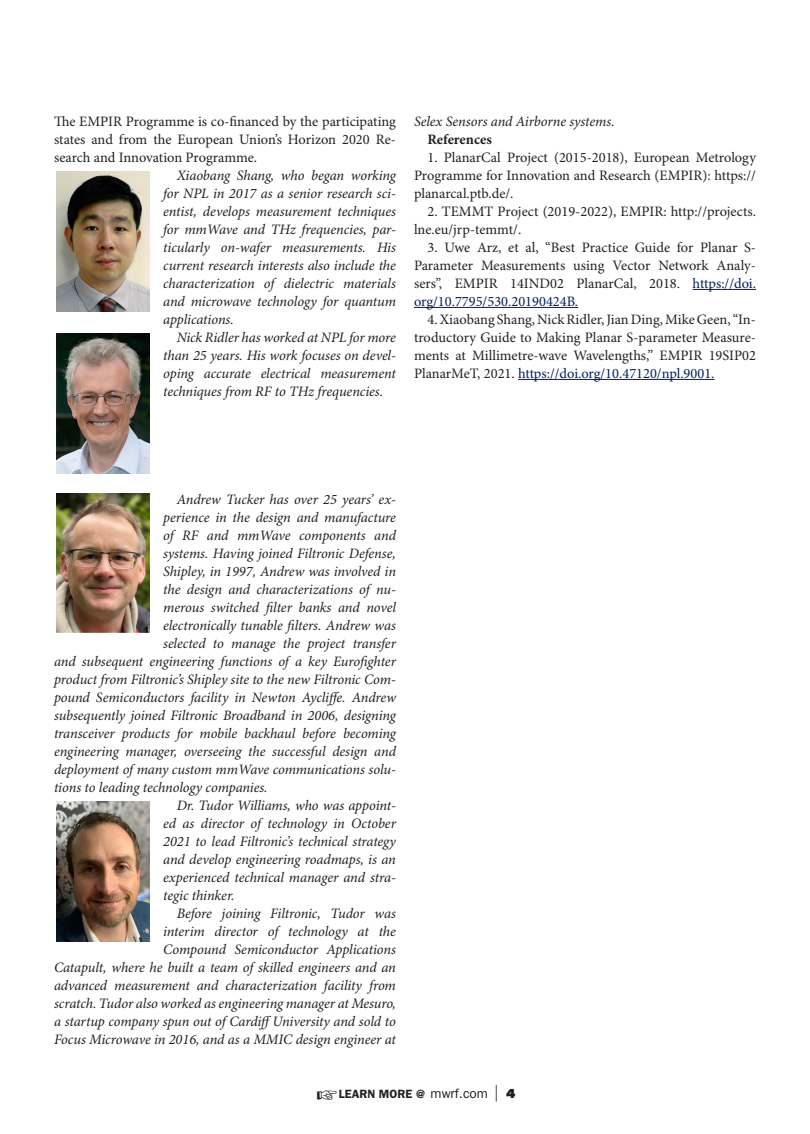
<style>
.page{position:relative;width:810px;height:1134px;background:#fff}
.page>*{position:absolute;margin:0;border:0;box-sizing:border-box;transform-origin:0 0}
.t1{font:italic 14.4px/18px "Minion Pro";letter-spacing:-.01em;color:#231f20;text-align:justify}
.t2{font:14.4px/18px "Minion Pro";color:#231f20;text-align:justify}
.t3{font:700 14.4px "Minion Pro";letter-spacing:-.005em;color:#231f20}
.t4{font:600 12px "ITC Franklin Gothic Std";color:#231f20}
.s1{color:#002060}
.s2{font-weight:400;font-size:13.5px}
.s3{font-family:"Futura Std";font-weight:300;font-size:16.5px}
.s4{font-family:"Futura Std";font-weight:800}
</style>
<div class="page">
<hr style="left:693px;top:289px;width:63px;height:1px;background:#00f">
<hr style="left:414px;top:307px;width:164px;height:1px;background:#00f">
<hr style="left:518px;top:379px;width:197px;height:1px;background:#00f">
<img style="left:56px;top:172px;width:93px;height:139px">
<img style="left:56px;top:334px;width:93px;height:139px">
<img style="left:56px;top:493px;width:93px;height:140px">
<img style="left:56px;top:802px;width:93px;height:139px">
<p class="t2" style="left:54px;top:113px;width:344px">The EMPIR Programme is co-financed by the participating states and from the European Union’s Horizon 2020 Re&shy;search and Innovation Programme.</p>
<p class="t1" style="left:163px;top:167px;width:234px;text-indent:14px">Xiaobang Shang, who began working for NPL in 2017 as a senior research sci&shy;entist, develops measurement techniques for mmWave and THz frequencies, par&shy;ticularly on-wafer measurements. His current research interests also include the characterization of dielectric materials and microwave technology for quantum applications.</p>
<p class="t1" style="left:163px;top:329px;width:234px;text-indent:14px">Nick Ridler has worked at NPL for more than 25 years. His work focuses on devel&shy;oping accurate electrical measurement techniques from RF to THz frequencies.</p>
<p class="t1" style="left:414px;top:113px;width:202px">Selex Sensors and Airborne systems.</p>
<p class="t3" style="left:428px;top:131px;width:66px">References</p>
<p class="t2" style="left:414px;top:149px;width:344px;text-indent:14px">1. PlanarCal Project (2015-2018), European Metrology Programme for Innovation and Research (EMPIR): https:// planarcal.ptb.de/.</p>
<p class="t2" style="left:414px;top:203px;width:343px;text-indent:14px">2. TEMMT Project (2019-2022), EMPIR: http://projects. lne.eu/jrp-temmt/.</p>
<p class="t2" style="left:414px;top:239px;width:344px;text-indent:14px">3. Uwe Arz, et al, “Best Practice Guide for Planar S-Parameter Measurements using Vector Network Analy&shy;sers”, EMPIR 14IND02 PlanarCal, 2018. <span class="s1">https://doi. org/10.7795/530.20190424B.</span></p>
<p class="t2" style="left:414px;top:311px;width:344px;text-indent:14px">4. Xiaobang Shang, Nick Ridler, Jian Ding, Mike Geen, “In&shy;troductory Guide to Making Planar S-parameter Measure&shy;ments at Millimetre-wave Wavelengths,” EMPIR 19SIP02<br>PlanarMeT, 2021. <span class="s1">https://doi.org/10.47120/npl.9001.</span></p>
<p class="t1" style="left:177px;top:491px;width:221px">Andrew Tucker has over 25 years’ ex-</p>
<p class="t1" style="left:163px;top:509px;width:234px">perience in the design and manufacture</p>
<p class="t1" style="left:163px;top:527px;width:234px">of RF and mmWave components and</p>
<p class="t1" style="left:163px;top:545px;width:234px">systems. Having joined Filtronic Defense,</p>
<p class="t1" style="left:163px;top:563px;width:234px">Shipley, in 1997, Andrew was involved in</p>
<p class="t1" style="left:163px;top:581px;width:234px">the design and characterizations of nu-</p>
<p class="t1" style="left:163px;top:599px;width:234px">merous switched filter banks and novel</p>
<p class="t1" style="left:163px;top:617px;width:234px">electronically tunable filters. Andrew was</p>
<p class="t1" style="left:163px;top:635px;width:234px">selected to manage the project transfer</p>
<p class="t1" style="left:54px;top:653px;width:343px">and subsequent engineering functions of a key Eurofighter</p>
<p class="t1" style="left:54px;top:671px;width:343px">product from Filtronic’s Shipley site to the new Filtronic Com-</p>
<p class="t1" style="left:54px;top:689px;width:344px">pound Semiconductors facility in Newton Aycliffe. Andrew</p>
<p class="t1" style="left:54px;top:707px;width:343px">subsequently joined Filtronic Broadband in 2006, designing</p>
<p class="t1" style="left:54px;top:725px;width:344px">transceiver products for mobile backhaul before becoming</p>
<p class="t1" style="left:54px;top:743px;width:343px">engineering manager, overseeing the successful design and</p>
<p class="t1" style="left:54px;top:761px;width:343px">deployment of many custom mmWave communications solu-</p>
<p class="t1" style="left:54px;top:779px;width:215px">tions to leading technology companies.</p>
<p class="t1" style="left:163px;top:797px;width:234px;text-indent:14px">Dr. Tudor Williams, who was appoint&shy;ed as director of technology in October 2021 to lead Filtronic’s technical strategy and develop engineering roadmaps, is an experienced technical manager and stra&shy;tegic thinker.</p>
<p class="t1" style="left:54px;top:905px;width:344px;text-align:right">Before joining Filtronic, Tudor was<br>interim director of technology at the<br>Compound Semiconductor Applications<br>Catapult, where he built a team of skilled engineers and an advanced measurement and characterization facility from scratch. Tudor also worked as engineering manager at Mesuro, a startup company spun out of CardiffUniversity and sold to Focus Microwave in 2016, and as a MMIC design engineer at</p>
<p class="t4" style="left:317px;top:1087px;width:201px">☞LEARN MORE @ <span class="s2">mwrf.com</span> <span class="s3">|</span> <span class="s4">4</span></p>
</div>
